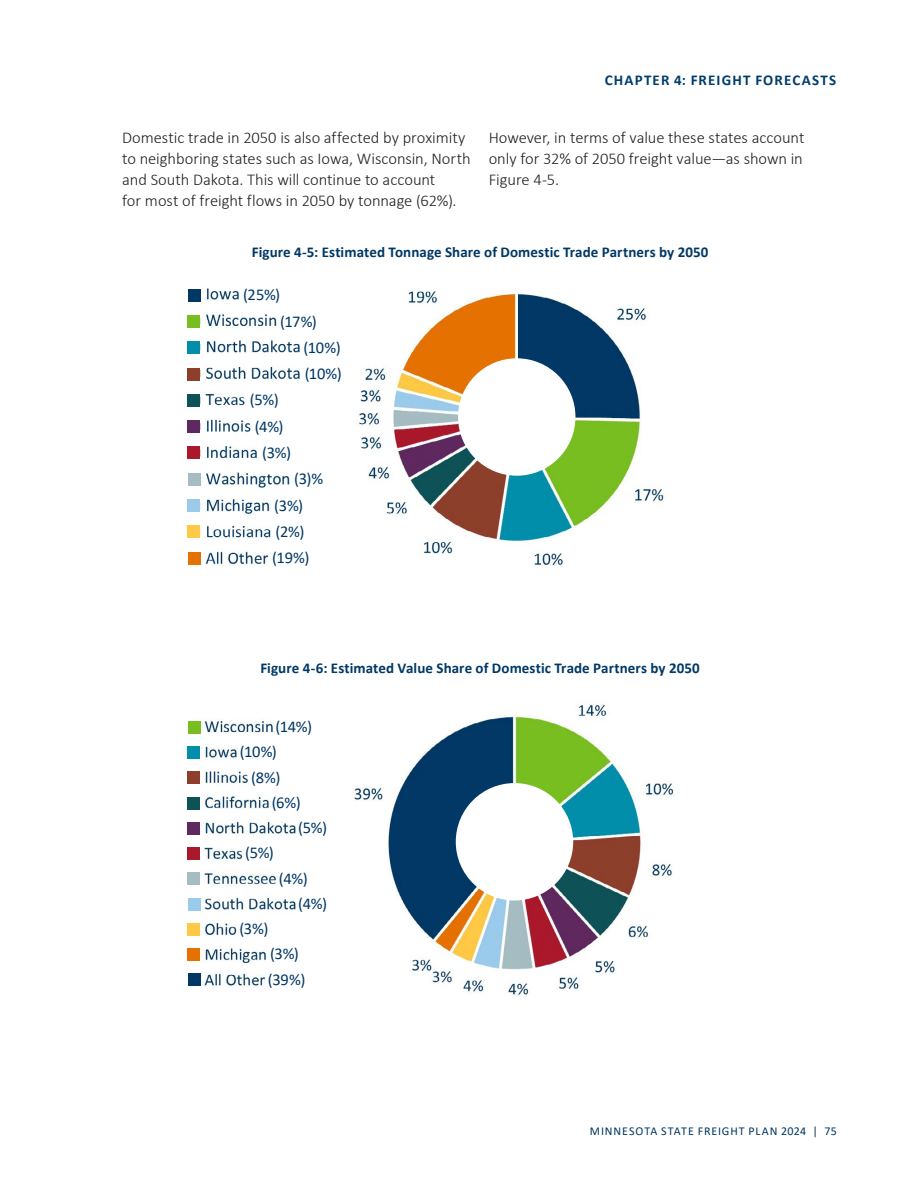
<style>
.page{position:relative;width:918px;height:1188px;background:#fff}
.page>*{position:absolute;margin:0;border:0;box-sizing:border-box;transform-origin:0 0}
.t1{font:300 16.5px/21px "Calibri";letter-spacing:-.005em;color:#231f20}
.t2{font:16.5px "Calibri";letter-spacing:-.015em;color:#003865}
.t3{font:700 15px "Calibri";letter-spacing:.005em;color:#003865}
.t4{font:700 15px "Calibri";letter-spacing:.075em;color:#003e6b}
.t5{font:12px "Calibri";letter-spacing:.075em;color:#003560}
</style>
<div class="page">
<img style="left:200px;top:288px;width:101px;height:278px">
<img style="left:358px;top:291px;width:306px;height:275px">
<div style="left:458px;top:358px;width:117px;height:118px;background:#fff;border-radius:50%"></div>
<div style="left:188px;top:289px;width:13px;height:13px;background:#003865"></div>
<div style="left:187px;top:315px;width:13px;height:13px;background:#78be21"></div>
<div style="left:187px;top:341px;width:13px;height:13px;background:#008eaa"></div>
<div style="left:187px;top:368px;width:13px;height:13px;background:#8d3f2b"></div>
<div style="left:187px;top:394px;width:13px;height:13px;background:#0d5257"></div>
<div style="left:187px;top:420px;width:13px;height:13px;background:#5d295f"></div>
<div style="left:187px;top:446px;width:13px;height:13px;background:#aa182b"></div>
<div style="left:188px;top:473px;width:13px;height:13px;background:#a4bcc2"></div>
<div style="left:187px;top:499px;width:13px;height:13px;background:#9acbeb"></div>
<div style="left:187px;top:525px;width:13px;height:13px;background:#ffc945"></div>
<div style="left:188px;top:552px;width:13px;height:13px;background:#e57100"></div>
<img style="left:353px;top:703px;width:321px;height:292px">
<div style="left:456px;top:783px;width:117px;height:117px;background:#fff;border-radius:50%"></div>
<img style="left:200px;top:720px;width:96px;height:266px">
<div style="left:188px;top:721px;width:13px;height:13px;background:#78be21"></div>
<div style="left:187px;top:746px;width:13px;height:13px;background:#008eaa"></div>
<div style="left:187px;top:771px;width:13px;height:13px;background:#8d3f2b"></div>
<div style="left:187px;top:797px;width:13px;height:13px;background:#0d5257"></div>
<div style="left:187px;top:822px;width:13px;height:13px;background:#5d295f"></div>
<div style="left:187px;top:847px;width:13px;height:13px;background:#aa182b"></div>
<div style="left:187px;top:872px;width:13px;height:13px;background:#a4bcc2"></div>
<div style="left:188px;top:898px;width:13px;height:13px;background:#9acbeb"></div>
<div style="left:187px;top:923px;width:13px;height:13px;background:#ffc945"></div>
<div style="left:187px;top:948px;width:13px;height:13px;background:#e57100"></div>
<div style="left:188px;top:973px;width:13px;height:13px;background:#003865"></div>
<p class="t4" style="left:605px;top:69px;width:233px">CHAPTER 4: FREIGHT FORECASTS</p>
<p class="t1" style="left:122px;top:127px;width:350px">Domestic trade in 2050 is also affected by proximity to neighboring states such as Iowa, Wisconsin, North and South Dakota. This will continue to account<br>for most of freight flows in 2050 by tonnage (62%).</p>
<p class="t1" style="left:489px;top:127px;width:317px;text-align:justify">However, in terms of value these states account only for 32% of 2050 freight value—as shown in Figure 4-5.</p>
<p class="t3" style="left:252px;top:241px;width:458px">Figure 4-5: Estimated Tonnage Share of Domestic Trade Partners by 2050</p>
<p class="t2" style="left:243px;top:283px;width:39px">(25%)</p>
<p class="t2" style="left:280px;top:310px;width:38px">(17%)</p>
<p class="t2" style="left:304px;top:336px;width:39px">(10%)</p>
<p class="t2" style="left:305px;top:362px;width:39px">(10%)</p>
<p class="t2" style="left:250px;top:389px;width:30px">(5%)</p>
<p class="t2" style="left:255px;top:415px;width:30px">(4%)</p>
<p class="t2" style="left:262px;top:441px;width:30px">(3%)</p>
<p class="t2" style="left:294px;top:467px;width:31px">(3)%</p>
<p class="t2" style="left:274px;top:494px;width:30px">(3%)</p>
<p class="t2" style="left:276px;top:520px;width:31px">(2%)</p>
<p class="t2" style="left:272px;top:546px;width:39px">(19%)</p>
<p class="t3" style="left:260px;top:657px;width:441px">Figure 4-6: Estimated Value Share of Domestic Trade Partners by 2050</p>
<p class="t2" style="left:276px;top:715px;width:38px">(14%)</p>
<p class="t2" style="left:240px;top:740px;width:39px">(10%)</p>
<p class="t2" style="left:251px;top:766px;width:31px">(8%)</p>
<p class="t2" style="left:272px;top:791px;width:31px">(6%)</p>
<p class="t2" style="left:298px;top:816px;width:30px">(5%)</p>
<p class="t2" style="left:245px;top:841px;width:30px">(5%)</p>
<p class="t2" style="left:279px;top:867px;width:30px">(4%)</p>
<p class="t2" style="left:298px;top:892px;width:30px">(4%)</p>
<p class="t2" style="left:239px;top:917px;width:30px">(3%)</p>
<p class="t2" style="left:270px;top:943px;width:30px">(3%)</p>
<p class="t2" style="left:268px;top:968px;width:39px">(39%)</p>
<p class="t5" style="left:590px;top:1123px;width:249px">MINNESOTA STATE FREIGHT PLAN 2024 | 75</p>
</div>
